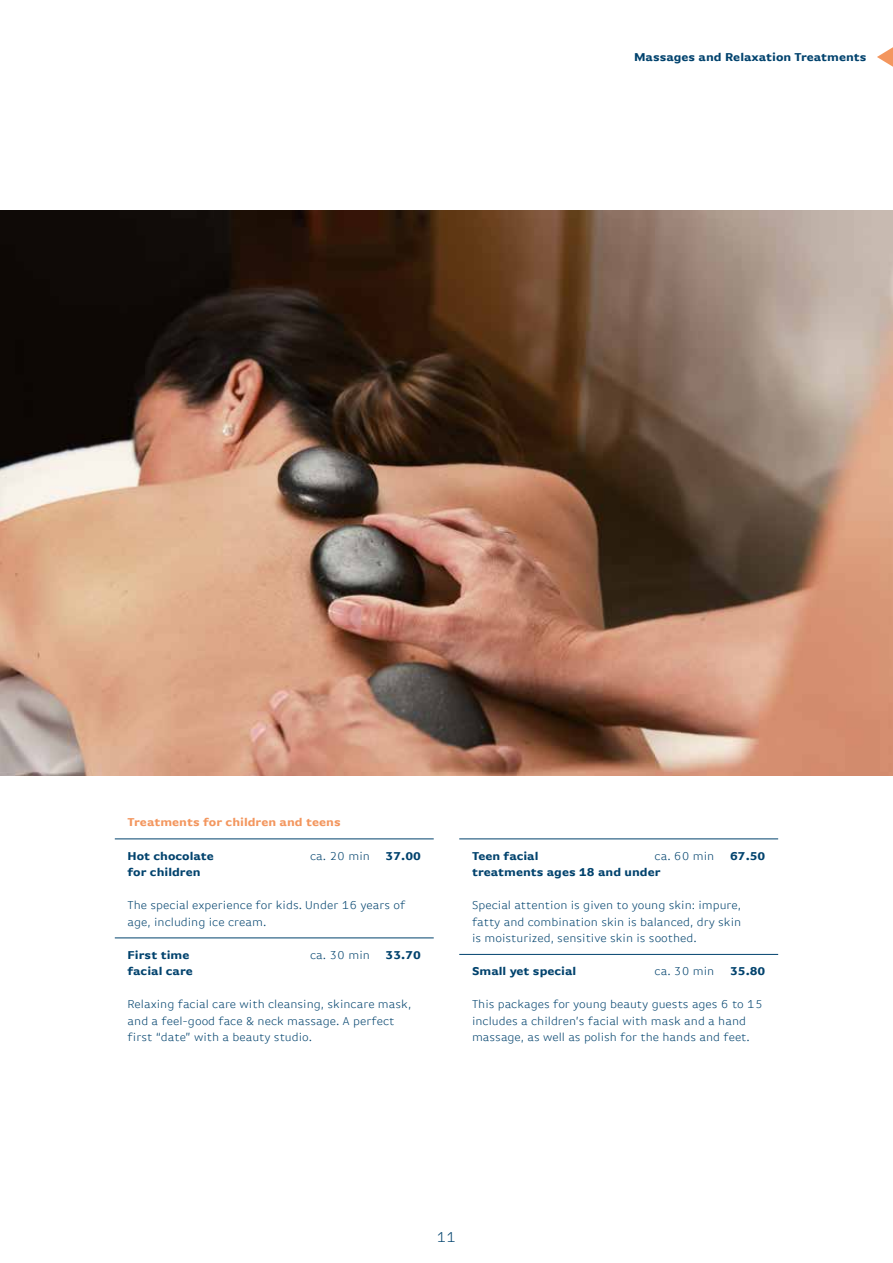
<style>
.page{position:relative;width:893px;height:1263px;background:#fff}
.page>*{position:absolute;margin:0;border:0;box-sizing:border-box;transform-origin:0 0}
.t1{font:300 15px "Basic Gothic Offc Pro";color:#00426d}
.t2{font:300 12px/16.5px "Basic Gothic Offc Pro";color:#00426d}
.t3{font:700 12px "Basic Gothic Offc Pro";color:#00426d}
.t4{font:700 12px "Basic Gothic Offc Pro";color:#f3965e}
</style>
<div class="page">
<hr style="left:115px;top:839px;width:319px;height:1px;background:#00426d">
<hr style="left:115px;top:938px;width:319px;height:1px;background:#00426d">
<hr style="left:459px;top:839px;width:319px;height:1px;background:#00426d">
<hr style="left:459px;top:954px;width:319px;height:1px;background:#00426d">
<svg style="left:877px;top:47px;width:16px;height:20px"></svg>
<img style="left:0;top:210px;width:893px;height:565px">
<p class="t3" style="left:634px;top:49px;width:234px">Massages and Relaxation Treatments</p>
<p class="t4" style="left:128px;top:815px;width:215px">Treatments for children and teens</p>
<p class="t3" style="left:128px;top:848px;width:88px">Hot chocolate</p>
<p class="t2" style="left:310px;top:847px;width:61px">ca. 20 min</p>
<p class="t3" style="left:386px;top:848px;width:37px">37.00</p>
<p class="t3" style="left:128px;top:865px;width:74px">for children</p>
<p class="t2" style="left:128px;top:897px;width:280px">The special experience for kids. Under 16 years of age, including ice cream.</p>
<p class="t3" style="left:128px;top:947px;width:63px">First time</p>
<p class="t2" style="left:310px;top:946px;width:61px">ca. 30 min</p>
<p class="t3" style="left:386px;top:947px;width:37px">33.70</p>
<p class="t3" style="left:128px;top:964px;width:67px">facial care</p>
<p class="t2" style="left:128px;top:996px;width:285px">Relaxing facial care with cleansing, skincare mask, and a feel-good face &amp; neck massage. A perfect first “date” with a beauty studio.</p>
<p class="t3" style="left:472px;top:848px;width:68px">Teen facial</p>
<p class="t2" style="left:655px;top:847px;width:61px">ca. 60 min</p>
<p class="t3" style="left:730px;top:848px;width:37px">67.50</p>
<p class="t3" style="left:472px;top:865px;width:190px">treatments ages 18 and under</p>
<p class="t2" style="left:472px;top:897px;width:271px;text-align:justify">Special attention is given to young skin: impure, fatty and combination skin is balanced, dry skin is moisturized, sensitive skin is soothed.</p>
<p class="t3" style="left:472px;top:964px;width:106px">Small yet special</p>
<p class="t2" style="left:655px;top:963px;width:61px">ca. 30 min</p>
<p class="t3" style="left:730px;top:964px;width:37px">35.80</p>
<p class="t2" style="left:472px;top:996px;width:292px">This packages for young beauty guests ages 6 to 15 includes a children’s facial with mask and a hand massage, as well as polish for the hands and feet.</p>
<p class="t1" style="left:437px;top:1228px;width:21px">11</p>
</div>
